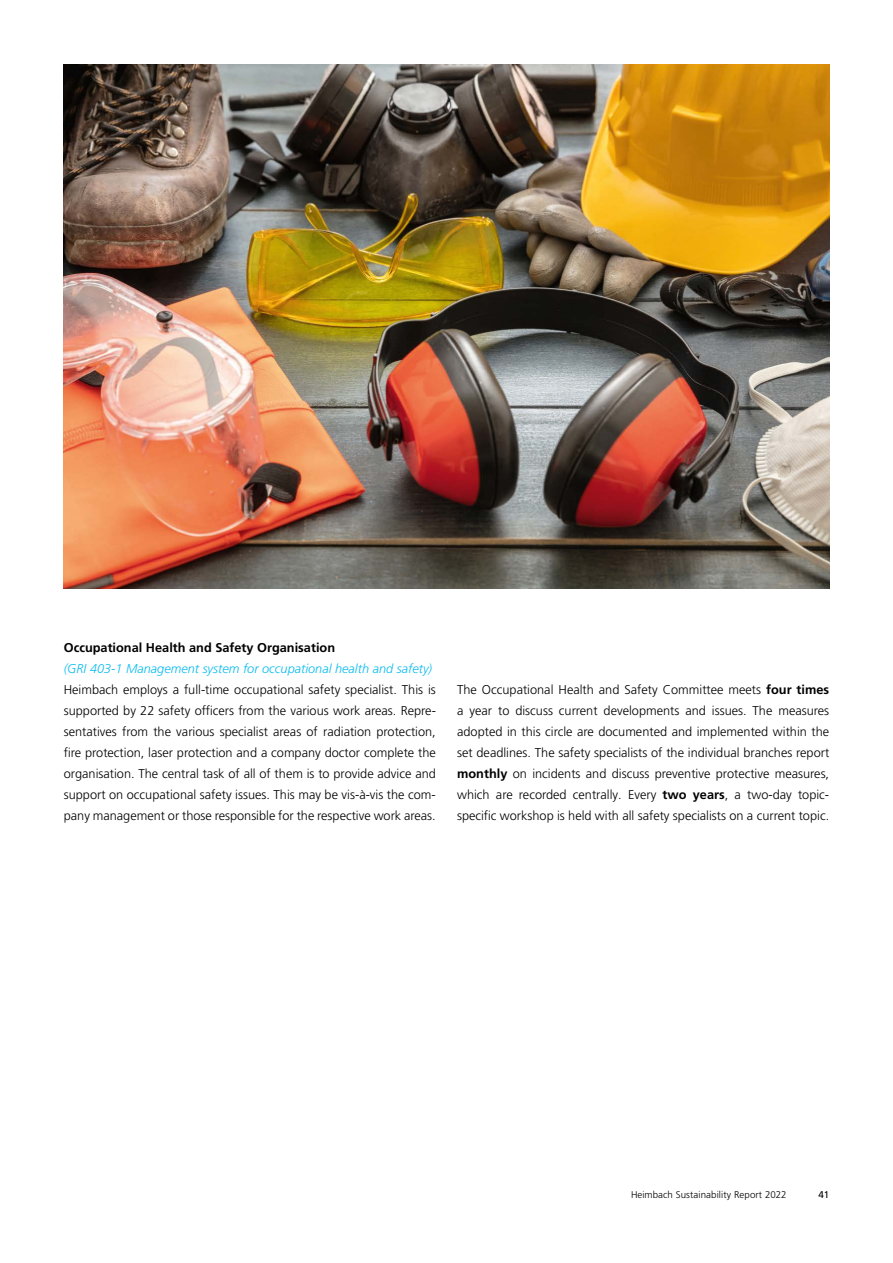
<style>
.page{position:relative;width:893px;height:1263px;background:#fff}
.page>*{position:absolute;margin:0;border:0;box-sizing:border-box;transform-origin:0 0}
.t1{font:300 12.75px/21px "Frutiger LT Pro";color:#000;text-align:justify}
.t2{font:italic 300 12.75px "Frutiger LT Pro";color:#0bbbef}
.t3{font:700 12.75px "Frutiger LT Pro";color:#000}
.t4{font:300 9.75px "Frutiger LT Pro";letter-spacing:.01em;color:#000}
.t5{font:9.75px "Frutiger LT Pro";color:#000}
.s1{font-weight:700}
</style>
<div class="page">
<img style="left:64px;top:64px;width:765px;height:525px">
<p class="t3" style="left:64px;top:640px;width:273px">Occupational Health and Safety Organisation</p>
<p class="t2" style="left:64px;top:661px;width:370px">(GRI 403-1 Management system for occupational health and safety)</p>
<p class="t1" style="left:64px;top:679px;width:374px">Heimbach employs a full-time occupational safety specialist. This is supported by 22 safety officers from the various work areas. Repre&shy;sentatives from the various specialist areas of radiation protection, fire protection, laser protection and a company doctor complete the organisation. The central task of all of them is to provide advice and support on occupational safety issues. This may be vis-à-vis the com&shy;pany management or those responsible for the respective work areas.</p>
<p class="t1" style="left:457px;top:679px;width:374px">The Occupational Health and Safety Committee meets <span class="s1">four times </span>a year to discuss current developments and issues. The measures adopted in this circle are documented and implemented within the set deadlines. The safety specialists of the individual branches report <span class="s1">monthly</span> on incidents and discuss preventive protective measures, which are recorded centrally. Every <span class="s1">two years</span>, a two-day topic&shy;specific workshop is held with all safety specialists on a current topic.</p>
<p class="t4" style="left:631px;top:1189px;width:157px">Heimbach Sustainability Report 2022</p>
<p class="t5" style="left:818px;top:1189px;width:12px">41</p>
</div>
